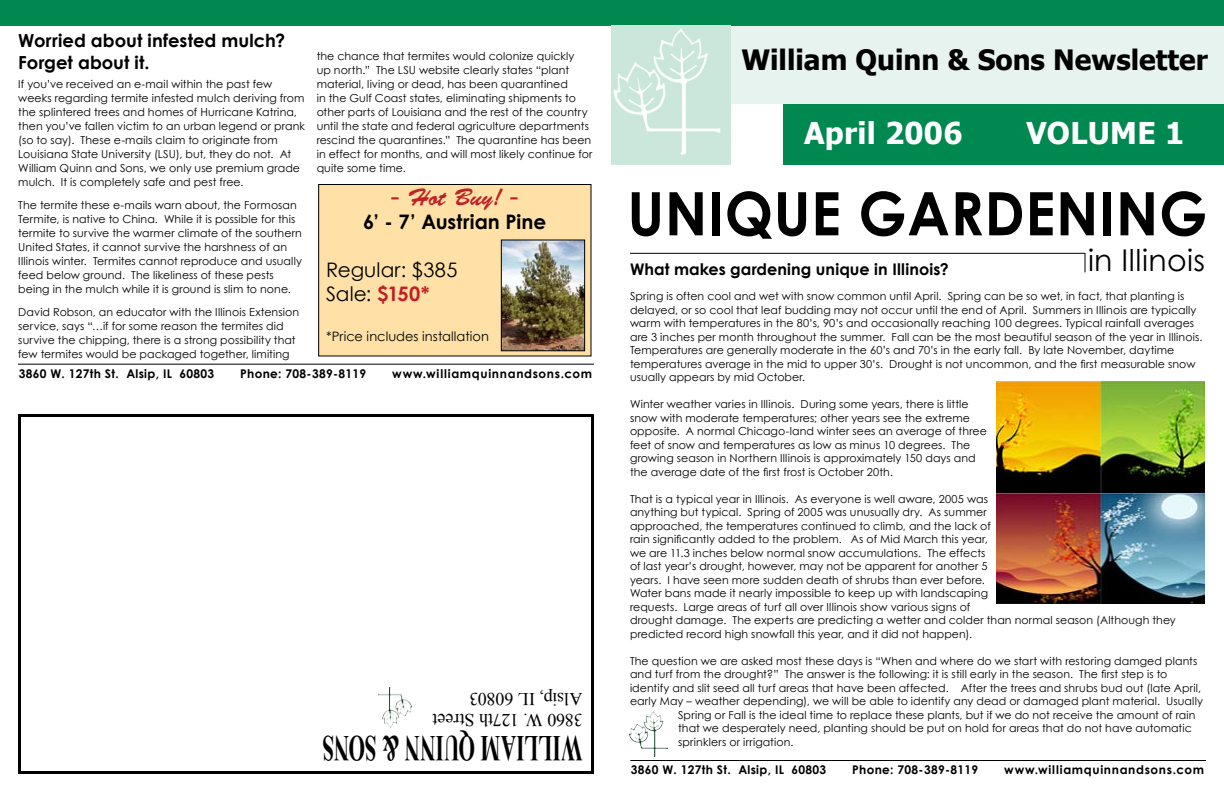
<style>
.page{position:relative;width:1224px;height:792px;background:#fff}
.page>*{position:absolute;margin:0;border:0;box-sizing:border-box;transform-origin:0 0}
.t1{font:700 60px "Century Gothic";letter-spacing:.01em;color:#000;scale:.96 1}
.t2{font:700 36.2px "Times New Roman";letter-spacing:.01em;color:#000;scale:.58 1}
.t3{font:700 30px "Tahoma";letter-spacing:.01em;color:#fff}
.t4{font:30px "Century Gothic";letter-spacing:.015em;color:#000}
.t5{font:700 28px "Tahoma";color:#000}
.t6{font:24px "Brush Script Std";color:#be2025}
.t7{font:20px/24px "Century Gothic";letter-spacing:.005em;color:#000}
.t8{font:700 20px "Century Gothic";letter-spacing:.005em;color:#000}
.t9{font:700 18px/21.6px "Century Gothic";color:#000}
.t10{font:18px/21.6px "Times New Roman";letter-spacing:-.01em;color:#000}
.t11{font:700 16px "Century Gothic";letter-spacing:.005em;color:#000}
.t12{font:13px "Century Gothic";letter-spacing:.005em;color:#000}
.t13{font:700 12px "Century Gothic";letter-spacing:.025em;color:#000}
.t14{font:700 12px "Century Gothic";letter-spacing:.055em;color:#000}
.t15{font:11px/14px "Century Gothic";letter-spacing:.01em;color:#000}
.s1{font-weight:700;color:#be2025}
</style>
<div class="page">
<div style="left:319px;top:184px;width:272px;height:172px;background:#ffe1a7"></div>
<div style="left:318px;top:184px;width:274px;height:172px;border:1px solid #000"></div>
<img style="left:503px;top:242px;width:80px;height:107px">
<div style="left:501px;top:240px;width:84px;height:111px;border:1px solid #000"></div>
<div style="left:726px;top:26px;width:498px;height:78px;background:#e6f3ee"></div>
<div style="left:783px;top:104px;width:441px;height:61px;background:#008851"></div>
<hr style="left:630px;top:760px;width:576px;height:1px;background:#000">
<hr style="left:630px;top:253px;width:455px;height:1px;background:#000">
<svg style="left:1084px;top:253px;width:2px;height:19px"></svg>
<img style="left:630px;top:712px;width:37px;height:45px">
<img style="left:997px;top:381px;width:208px;height:223px">
<div style="left:18px;top:414px;width:576px;height:360px;border:3px solid #000"></div>
<img style="left:378px;top:687px;width:34px;height:41px">
<hr style="left:18px;top:364px;width:576px;height:1px;background:#000">
<div style="left:0;top:0;width:1224px;height:26px;background:#008851"></div>
<img style="left:612px;top:26px;width:118px;height:139px">
<h3 class="t9" style="left:18px;top:29px;width:268px">Worried about infested mulch?<br>Forget about it.</h3>
<p class="t15" style="left:18px;top:77px;width:288px">If you’ve received an e-mail within the past few weeks regarding termite infested mulch deriving from the splintered trees and homes of Hurricane Katrina, then you’ve fallen victim to an urban legend or prank (so to say). These e-mails claim to originate from Louisiana State University (LSU), but, they do not. At William Quinn and Sons, we only use premium grade mulch. It is completely safe and pest free.</p>
<p class="t15" style="left:18px;top:198px;width:285px">The termite these e-mails warn about, the Formosan Termite, is native to China. While it is possible for this termite to survive the warmer climate of the southern United States, it cannot survive the harshness of an Illinois winter. Termites cannot reproduce and usually feed below ground. The likeliness of these pests being in the mulch while it is ground is slim to none.</p>
<p class="t15" style="left:18px;top:305px;width:282px">David Robson, an educator with the Illinois Extension service, says “…if for some reason the termites did survive the chipping, there is a strong possibility that few termites would be packaged together, limiting</p>
<h3 class="t5" style="left:741px;top:40px;width:468px">William Quinn &amp; Sons Newsletter</h3>
<p class="t15" style="left:317px;top:49px;width:277px">the chance that termites would colonize quickly<br>up north.” The LSU website clearly states “plant material, living or dead, has been quarantined<br>in the Gulf Coast states, eliminating shipments to other parts of Louisiana and the rest of the country until the state and federal agriculture departments rescind the quarantines.” The quarantine has been in effect for months, and will most likely continue for quite some time.</p>
<h3 class="t3" style="left:804px;top:112px;width:160px">April 2006</h3>
<h3 class="t3" style="left:1026px;top:112px;width:159px">VOLUME 1</h3>
<h3 class="t6" style="left:392px;top:184px;width:128px">- Hot Buy! -</h3>
<h3 class="t8" style="left:363px;top:207px;width:185px">6’ - 7’ Austrian Pine</h3>
<h3 class="t7" style="left:326px;top:258px;width:133px">Regular: $385<br>Sale: <span class="s1">$150*</span></h3>
<p class="t12" style="left:326px;top:327px;width:164px">*Price includes installation</p>
<h1 class="t1" style="left:627px;top:168px;width:606px">UNIQUE GARDENING</h1>
<h3 class="t11" style="left:630px;top:257px;width:320px">What makes gardening unique in Illinois?</h3>
<h3 class="t4" style="left:1088px;top:239px;width:119px">in Illinois</h3>
<p class="t15" style="left:630px;top:289px;width:574px;line-height:13.5px">Spring is often cool and wet with snow common until April. Spring can be so wet, in fact, that planting is delayed, or so cool that leaf budding may not occur until the end of April. Summers in Illinois are typically warm with temperatures in the 80’s, 90’s and occasionally reaching 100 degrees. Typical rainfall averages are 3 inches per month throughout the summer. Fall can be the most beautiful season of the year in Illinois.<br>Temperatures are generally moderate in the 60’s and 70’s in the early fall. By late November, daytime temperatures average in the mid to upper 30’s. Drought is not uncommon, and the first measurable snow usually appears by mid October.</p>
<p class="t15" style="left:630px;top:397px;width:358px;line-height:13.5px">Winter weather varies in Illinois. During some years, there is little snow with moderate temperatures; other years see the extreme opposite. A normal Chicago-land winter sees an average of three feet of snow and temperatures as low as minus 10 degrees. The growing season in Northern Illinois is approximately 150 days and the average date of the first frost is October 20th.</p>
<p class="t15" style="left:630px;top:492px;width:547px;line-height:13.5px">That is a typical year in Illinois. As everyone is well aware, 2005 was<br>anything but typical. Spring of 2005 was unusually dry. As summer<br>approached, the temperatures continued to climb, and the lack of<br>rain significantly added to the problem. As of Mid March this year,<br>we are 11.3 inches below normal snow accumulations. The effects<br>of last year’s drought, however, may not be apparent for another 5<br>years. I have seen more sudden death of shrubs than ever before.<br>Water bans made it nearly impossible to keep up with landscaping<br>requests. Large areas of turf all over Illinois show various signs of<br>drought damage. The experts are predicting a wetter and colder than normal season (Although they predicted record high snowfall this year, and it did not happen).</p>
<p class="t15" style="left:630px;top:654px;width:569px">The question we are asked most these days is “When and where do we start with restoring damged plants</p>
<p class="t15" style="left:630px;top:667px;width:539px">and turf from the drought?” The answer is the following: it is still early in the season. The first step is to</p>
<p class="t15" style="left:630px;top:681px;width:573px">identify and slit seed all turf areas that have been affected. After the trees and shrubs bud out (late April,</p>
<p class="t15" style="left:630px;top:694px;width:574px">early May – weather depending), we will be able to identify any dead or damaged plant material. Usually</p>
<p class="t15" style="left:678px;top:708px;width:519px">Spring or Fall is the ideal time to replace these plants, but if we do not receive the amount of rain</p>
<p class="t15" style="left:678px;top:721px;width:515px">that we desperately need, planting should be put on hold for areas that do not have automatic</p>
<p class="t13" style="left:19px;top:365px;width:197px">3860 W. 127th St. Alsip, IL 60803</p>
<p class="t13" style="left:240px;top:365px;width:127px">Phone: 708-389-8119</p>
<p class="t14" style="left:392px;top:365px;width:202px">www.williamquinnandsons.com</p>
<h3 class="t10" style="left:582px;top:731px;width:151px;rotate:-180deg">3860 W. 127th Street<br>Alsip, IL 60803</h3>
<h2 class="t2" style="left:582px;top:773px;width:449px;rotate:-180deg">WILLIAM QUINN &amp; SONS</h2>
<p class="t15" style="left:678px;top:735px;width:117px">sprinklers or irrigation.</p>
<p class="t13" style="left:631px;top:760px;width:197px">3860 W. 127th St. Alsip, IL 60803</p>
<p class="t13" style="left:852px;top:760px;width:127px">Phone: 708-389-8119</p>
<p class="t14" style="left:1004px;top:760px;width:201px">www.williamquinnandsons.com</p>
</div>
